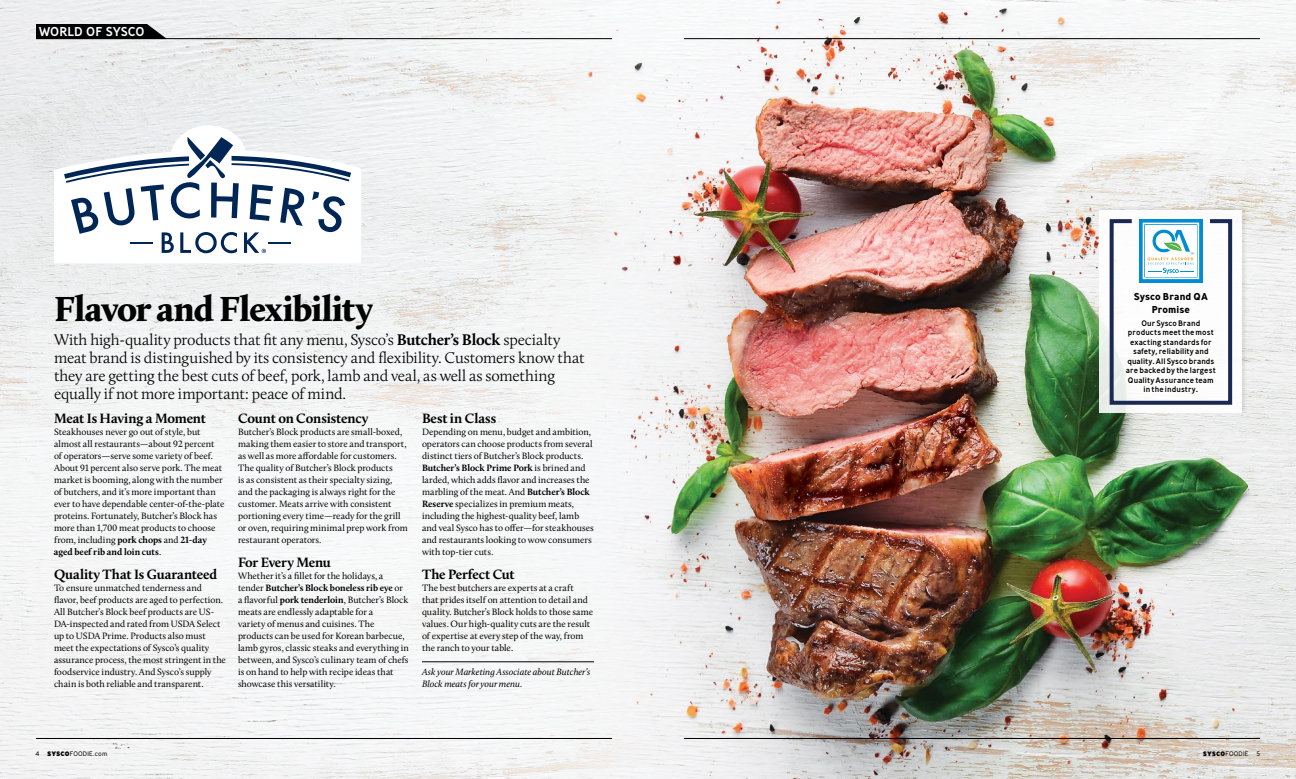
<style>
.page{position:relative;width:1296px;height:779px;background:#fff}
.page>*{position:absolute;margin:0;border:0;box-sizing:border-box;transform-origin:0 0}
.t1{font:900 36px "Calluna";letter-spacing:-.03em;color:#000}
.t2{font:300 16px/18px "Calluna";letter-spacing:-.01em;color:#000}
.t3{font:700 14px "Calluna";letter-spacing:-.01em;color:#000}
.t4{font:500 12.9px "Ministry";color:#fff}
.t5{font:700 10px/13px "Ministry";letter-spacing:.005em;color:#000;text-align:center}
.t6{font:9.5px/12px "Calluna";color:#000}
.t7{font:italic 9.5px/12px "Calluna";letter-spacing:-.005em;color:#000}
.t8{font:500 8px/9.5px "Ministry";letter-spacing:.005em;color:#000;text-align:center}
.t9{font:300 6.5px "Ministry";letter-spacing:.03em;color:#000}
.s1{font-weight:700}
.s2{font-weight:800}
</style>
<div class="page">
<img style="left:0;top:0;width:1296px;height:778px">
<svg style="left:54px;top:125px;width:307px;height:138px"></svg>
<svg style="left:64px;top:137px;width:287px;height:116px"></svg>
<hr style="left:36px;top:38px;width:576px;height:1px;background:#000">
<hr style="left:684px;top:738px;width:576px;height:1px;background:#000">
<hr style="left:36px;top:738px;width:576px;height:1px;background:#000">
<svg style="left:36px;top:24px;width:131px;height:15px;background:#121212"></svg>
<div style="left:1099px;top:205px;width:149px;height:209px;background:#000;opacity:.1"></div>
<div style="left:1100px;top:210px;width:142px;height:202px;background:linear-gradient(to bottom,#fff,#f3f5f3)"></div>
<svg style="left:1108px;top:217px;width:126px;height:190px"></svg>
<hr style="left:684px;top:38px;width:576px;height:1px;background:#000">
<hr style="left:422px;top:661px;width:172px;height:1px;background:#000">
<h3 class="t4" style="left:39px;top:23px;width:107px">WORLD OF SYSCO</h3>
<h1 class="t1" style="left:54px;top:286px;width:320px">Flavor and Flexibility</h1>
<p class="t2" style="left:54px;top:331px;width:532px">With high-quality products that fit any menu, Sysco’s <span class="s1">Butcher’s Block</span> specialty meat brand is distinguished by its consistency and flexibility. Customers know that they are getting the best cuts of beef, pork, lamb and veal, as well as something equally if not more important: peace of mind.</p>
<h3 class="t3" style="left:238px;top:410px;width:132px">Count on Consistency</h3>
<p class="t6" style="left:238px;top:426px;width:171px">Butcher’s Block products are small-boxed, making them easier to store and transport, as well as more affordable for customers.<br>The quality of Butcher’s Block products<br>is as consistent as their specialty sizing, and the packaging is always right for the customer. Meats arrive with consistent portioning every time—ready for the grill or oven, requiring minimal prep work from restaurant operators.</p>
<h3 class="t3" style="left:238px;top:554px;width:94px">For Every Menu</h3>
<p class="t6" style="left:238px;top:570px;width:173px">Whether it’s a fillet for the holidays, a tender <span class="s1">Butcher’s Block boneless rib eye</span> or a flavorful <span class="s1">pork tenderloin</span>, Butcher’s Block meats are endlessly adaptable for a<br>variety of menus and cuisines. The products can be used for Korean barbecue, lamb gyros, classic steaks and everything in between, and Sysco’s culinary team of chefs is on hand to help with recipe ideas that showcase this versatility.</p>
<h3 class="t3" style="left:422px;top:410px;width:76px">Best in Class</h3>
<p class="t6" style="left:422px;top:426px;width:173px">Depending on menu, budget and ambition, operators can choose products from several distinct tiers of Butcher’s Block products.<br><span class="s1">Butcher’s Block Prime Pork</span> is brined and larded, which adds flavor and increases the marbling of the meat. And <span class="s1">Butcher’s Block Reserve</span> specializes in premium meats, including the highest-quality beef, lamb and veal Sysco has to offer—for steakhouses and restaurants looking to wow consumers with top-tier cuts.</p>
<h3 class="t3" style="left:422px;top:566px;width:94px">The Perfect Cut</h3>
<p class="t6" style="left:422px;top:582px;width:173px">The best butchers are experts at a craft<br>that prides itself on attention to detail and quality. Butcher’s Block holds to those same values. Our high-quality cuts are the result of expertise at every step of the way, from the ranch to your table.</p>
<p class="t7" style="left:422px;top:666px;width:170px">Ask your Marketing Associate about Butcher’s<br>Block meats for your menu.</p>
<h3 class="t3" style="left:54px;top:410px;width:153px">Meat Is Having a Moment</h3>
<p class="t6" style="left:54px;top:426px;width:172px">Steakhouses never go out of style, but almost all restaurants—about 92 percent of operators—serve some variety of beef.<br>About 91 percent also serve pork. The meat market is booming, along with the number of butchers, and it’s more important than ever to have dependable center-of-the-plate proteins. Fortunately, Butcher’s Block has more than 1,700 meat products to choose from, including <span class="s1">pork chops</span> and <span class="s1">21-day aged beef rib and loin cuts</span>.</p>
<h3 class="t3" style="left:54px;top:566px;width:165px">Quality That Is Guaranteed</h3>
<p class="t6" style="left:54px;top:582px;width:173px">To ensure unmatched tenderness and flavor, beef products are aged to perfection.<br>All Butcher’s Block beef products are US-DA-inspected and rated from USDA Select up to USDA Prime. Products also must meet the expectations of Sysco’s quality assurance process, the most stringent in the foodservice industry. And Sysco’s supply chain is both reliable and transparent.</p>
<p class="t5" style="left:1134px;top:290px;width:76px">Sysco Brand QA<br>Promise</p>
<p class="t8" style="left:1126px;top:318px;width:91px">Our Sysco Brand products meet the most exacting standards for safety, reliability and quality. All Sysco brands are backed by the largest<br>Quality Assurance team in the industry.</p>
<p class="t9" style="left:36px;top:750px;width:73px">4 <span class="s2">SYSCO</span>FOODIE.com</p>
<p class="t9" style="left:1203px;top:750px;width:59px"><span class="s2">SYSCO</span>FOODIE 5</p>
</div>
